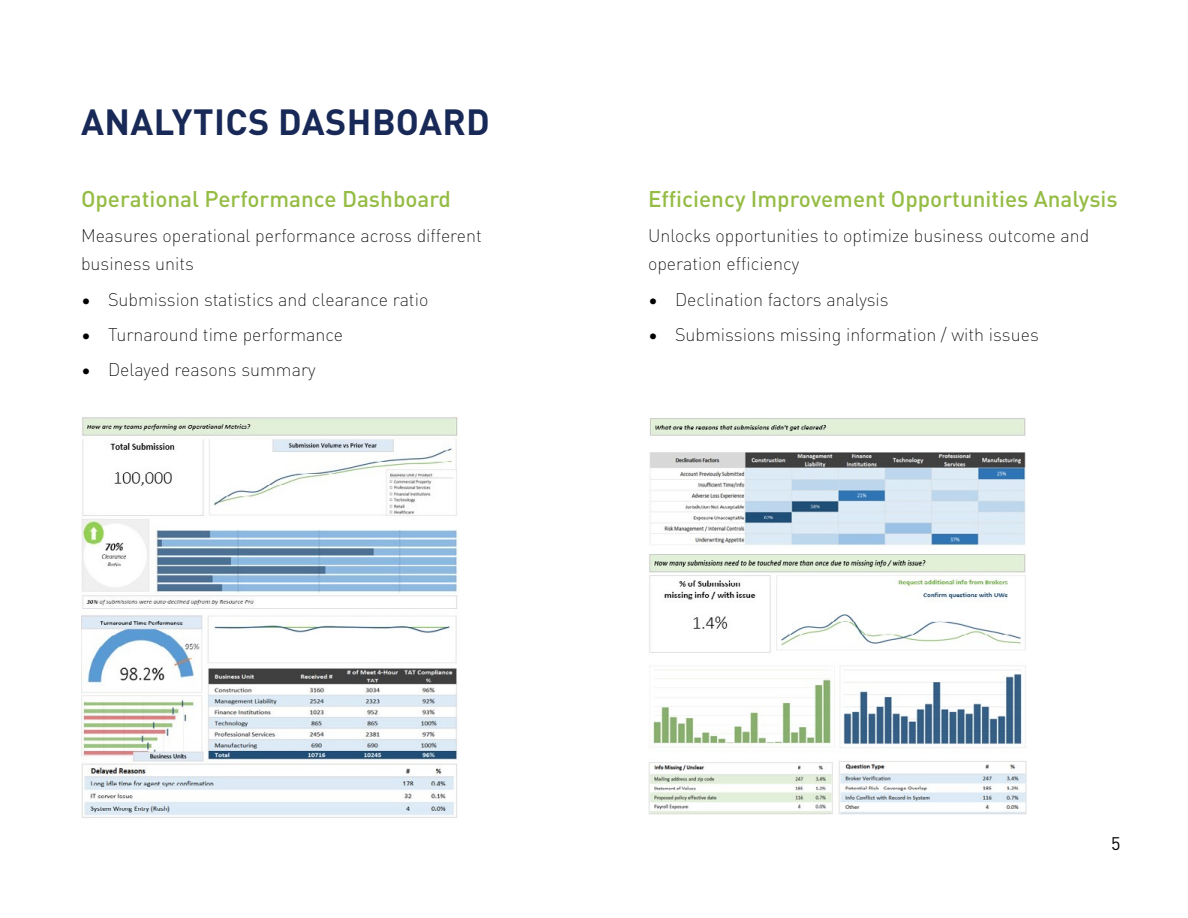
<style>
.page{position:relative;width:1188px;height:918px;background:#fff}
.page>*{position:absolute;margin:0;border:0;box-sizing:border-box;transform-origin:0 0}
.t1{font:700 36px "DINOT";letter-spacing:.01em;color:#182957}
.t2{font:500 22.5px "DINOT";color:#95bc45}
.t3{font:300 expanded 18px/28.5px "DINOT";color:#000}
.t4{font:18px "DINOT";color:#000}
</style>
<div class="page">
<img style="left:81px;top:417px;width:377px;height:401px">
<img style="left:648px;top:418px;width:378px;height:397px">
<h1 class="t1" style="left:81px;top:94px;width:410px">ANALYTICS DASHBOARD</h1>
<p class="t2" style="left:81px;top:181px;width:372px">Operational Performance Dashboard</p>
<p class="t3" style="left:81px;top:220px;width:402px">Measures operational performance across different business units</p>
<p class="t3" style="left:81px;top:284px;width:349px">• Submission statistics and clearance ratio</p>
<p class="t3" style="left:81px;top:319px;width:264px">• Turnaround time performance</p>
<p class="t3" style="left:81px;top:354px;width:236px">• Delayed reasons summary</p>
<p class="t2" style="left:648px;top:181px;width:471px">Efficiency Improvement Opportunities Analysis</p>
<p class="t3" style="left:648px;top:220px;width:443px">Unlocks opportunities to optimize business outcome and operation efficiency</p>
<p class="t3" style="left:648px;top:284px;width:242px">• Declination factors analysis</p>
<p class="t3" style="left:648px;top:319px;width:392px">• Submissions missing information / with issues</p>
<p class="t4" style="left:1111px;top:830px;width:11px">5</p>
</div>
